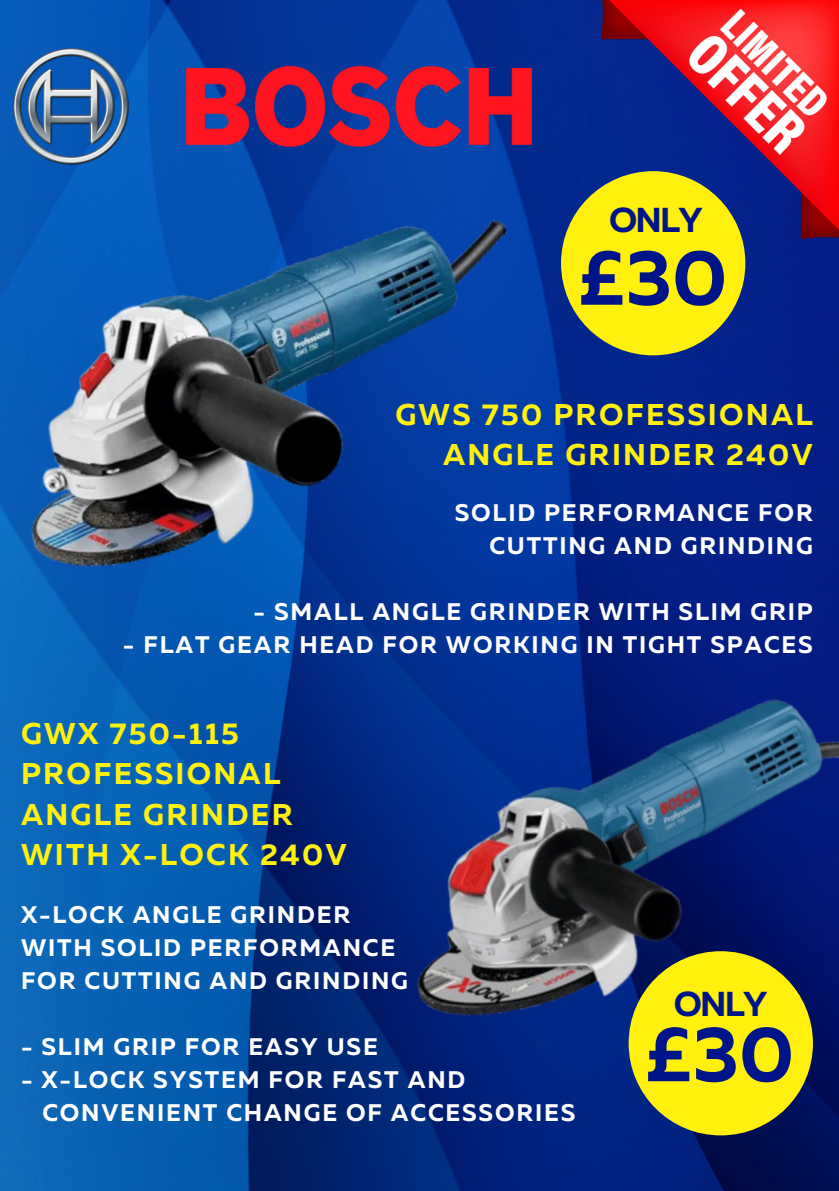
<style>
.page{position:relative;width:839px;height:1191px;background:#fff}
.page>*{position:absolute;margin:0;border:0;box-sizing:border-box;transform-origin:0 0}
.t1{font:700 78px "Muller";color:#001489}
.t2{font:700 34.6px "Muller";letter-spacing:-.05em;color:#001489}
.t3{font:700 30px/40.4px "Muller";letter-spacing:.075em;color:#fff00d}
.t4{font:700 24px "Muller";letter-spacing:.075em;color:#fff}
</style>
<div class="page">
<img style="left:0;top:0;width:838px;height:1191px">
<img style="left:601px;top:0;width:237px;height:239px">
<div style="left:561px;top:171px;width:184px;height:184px;background:#fff00d;border-radius:50%"></div>
<div style="left:628px;top:951px;width:184px;height:184px;background:#fff00d;border-radius:50%"></div>
<img style="left:12px;top:27px;width:523px;height:144px">
<img style="left:0;top:192px;width:564px;height:401px">
<img style="left:321px;top:614px;width:517px;height:482px">
<p class="t2" style="left:609px;top:206px;width:95px">ONLY</p>
<p class="t1" style="left:578px;top:245px;width:150px">£30</p>
<p class="t3" style="left:395px;top:397px;width:419px;text-align:right">GWS 750 PROFESSIONAL<br>ANGLE GRINDER 240V</p>
<p class="t4" style="left:455px;top:503px;width:359px">SOLID PERFORMANCE FOR</p>
<h3 class="t4" style="left:489px;top:536px;width:325px">CUTTING AND GRINDING</h3>
<p class="t4" style="left:253px;top:602px;width:561px">- SMALL ANGLE GRINDER WITH SLIM GRIP</p>
<p class="t4" style="left:123px;top:635px;width:691px">- FLAT GEAR HEAD FOR WORKING IN TIGHT SPACES</p>
<h2 class="t3" style="left:21px;top:715px;width:327px">GWX 750-115<br>PROFESSIONAL<br>ANGLE GRINDER<br>WITH X-LOCK 240V</h2>
<h1 class="t4" style="left:21px;top:904px;width:331px">X-LOCK ANGLE GRINDER</h1>
<p class="t4" style="left:21px;top:937px;width:375px">WITH SOLID PERFORMANCE</p>
<h3 class="t4" style="left:21px;top:970px;width:388px">FOR CUTTING AND GRINDING</h3>
<p class="t4" style="left:21px;top:1036px;width:358px">- SLIM GRIP FOR EASY USE</p>
<p class="t4" style="left:21px;top:1069px;width:446px">- X-LOCK SYSTEM FOR FAST AND</p>
<p class="t4" style="left:42px;top:1102px;width:534px">CONVENIENT CHANGE OF ACCESSORIES</p>
<p class="t2" style="left:674px;top:990px;width:95px">ONLY</p>
<p class="t1" style="left:645px;top:1021px;width:150px">£30</p>
</div>
